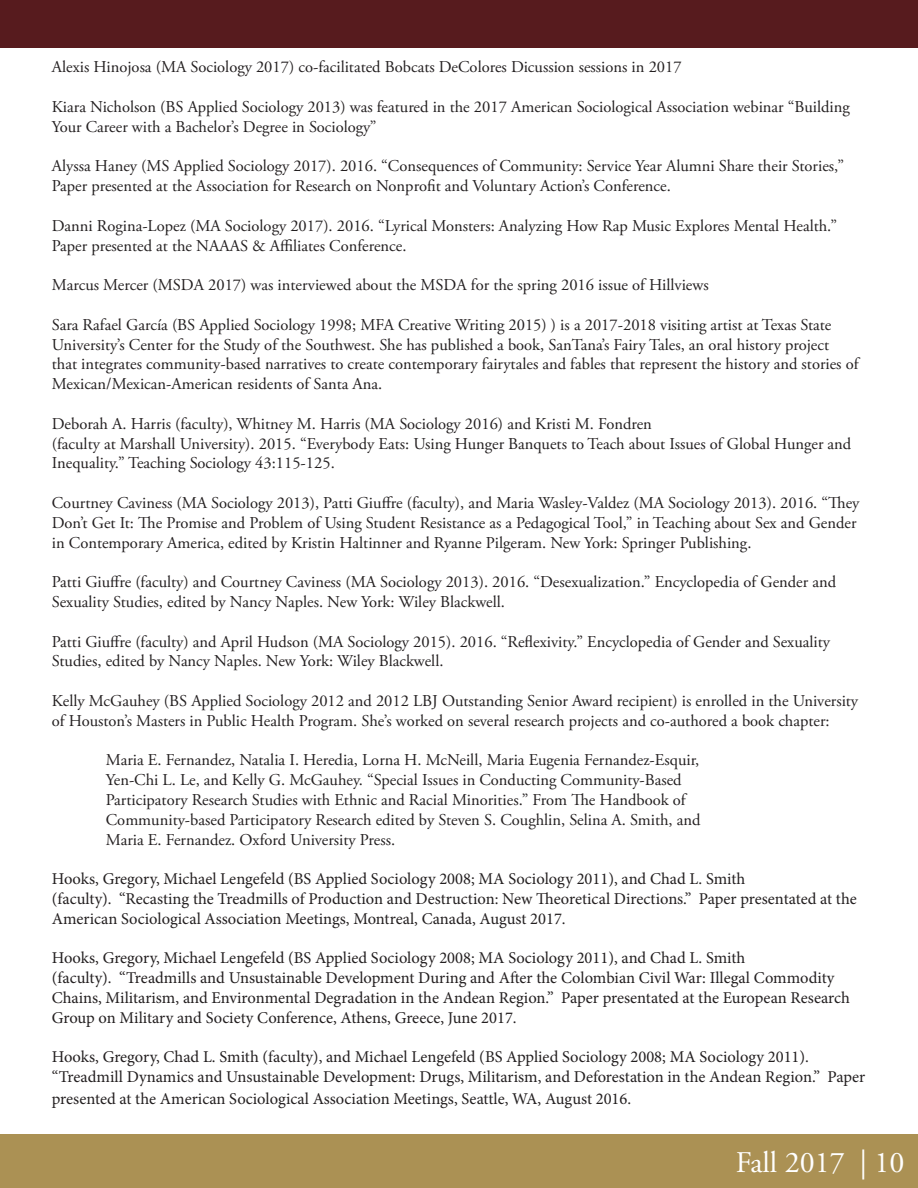
<style>
.page{position:relative;width:918px;height:1188px;background:#fff}
.page>*{position:absolute;margin:0;border:0;box-sizing:border-box;transform-origin:0 0}
.t1{font:30px "Adobe Garamond Pro";color:#fff}
.t2{font:16.5px/19.8px "Adobe Garamond Pro";color:#231f20}
.t3{font:16.5px/19.8px "Minion Pro";color:#231f20}
</style>
<div class="page">
<div style="left:0;top:1134px;width:918px;height:54px;background:#ab9154"></div>
<div style="left:0;top:0;width:918px;height:48px;background:#571b1e"></div>
<p class="t2" style="left:52px;top:58px;width:631px">Alexis Hinojosa (MA Sociology 2017) co-facilitated Bobcats DeColores Dicussion sessions in 2017</p>
<p class="t2" style="left:52px;top:97px;width:799px">Kiara Nicholson (BS Applied Sociology 2013) was featured in the 2017 American Sociological Association webinar “Building<br>Your Career with a Bachelor’s Degree in Sociology”</p>
<p class="t2" style="left:52px;top:157px;width:794px">Alyssa Haney (MS Applied Sociology 2017). 2016. “Consequences of Community: Service Year Alumni Share their Stories,”<br>Paper presented at the Association for Research on Nonprofit and Voluntary Action’s Conference.</p>
<p class="t2" style="left:52px;top:216px;width:787px">Danni Rogina-Lopez (MA Sociology 2017). 2016. “Lyrical Monsters: Analyzing How Rap Music Explores Mental Health.”<br>Paper presented at the NAAAS &amp; Affiliates Conference.</p>
<p class="t2" style="left:52px;top:276px;width:658px">Marcus Mercer (MSDA 2017) was interviewed about the MSDA for the spring 2016 issue of Hillviews</p>
<p class="t2" style="left:52px;top:315px;width:808px">Sara Rafael García (BS Applied Sociology 1998; MFA Creative Writing 2015) ) is a 2017-2018 visiting artist at Texas State University’s Center for the Study of the Southwest. She has published a book, SanTana’s Fairy Tales, an oral history project that integrates community-based narratives to create contemporary fairytales and fables that represent the history and stories of Mexican/Mexican-American residents of Santa Ana.</p>
<p class="t2" style="left:52px;top:414px;width:602px">Deborah A. Harris (faculty), Whitney M. Harris (MA Sociology 2016) and Kristi M. Fondren</p>
<p class="t2" style="left:52px;top:434px;width:801px">(faculty at Marshall University). 2015. “Everybody Eats: Using Hunger Banquets to Teach about Issues of Global Hunger and<br>Inequality.” Teaching Sociology 43:115-125.</p>
<p class="t2" style="left:52px;top:493px;width:809px">Courtney Caviness (MA Sociology 2013), Patti Giuffre (faculty), and Maria Wasley-Valdez (MA Sociology 2013). 2016. “They<br>Don’t Get It: The Promise and Problem of Using Student Resistance as a Pedagogical Tool,” in Teaching about Sex and Gender in Contemporary America, edited by Kristin Haltinner and Ryanne Pilgeram. New York: Springer Publishing.</p>
<p class="t2" style="left:52px;top:573px;width:786px">Patti Giuffre (faculty) and Courtney Caviness (MA Sociology 2013). 2016. “Desexualization.” Encyclopedia of Gender and<br>Sexuality Studies, edited by Nancy Naples. New York: Wiley Blackwell.</p>
<p class="t2" style="left:52px;top:632px;width:780px">Patti Giuffre (faculty) and April Hudson (MA Sociology 2015). 2016. “Reflexivity.” Encyclopedia of Gender and Sexuality<br>Studies, edited by Nancy Naples. New York: Wiley Blackwell.</p>
<p class="t2" style="left:52px;top:691px;width:808px">Kelly McGauhey (BS Applied Sociology 2012 and 2012 LBJ Outstanding Senior Award recipient) is enrolled in the University of Houston’s Masters in Public Health Program. She’s worked on several research projects and co-authored a book chapter:</p>
<p class="t2" style="left:106px;top:751px;width:595px">Maria E. Fernandez, Natalia I. Heredia, Lorna H. McNeill, Maria Eugenia Fernandez-Esquir,</p>
<p class="t2" style="left:106px;top:771px;width:577px">Yen-Chi L. Le, and Kelly G. McGauhey. “Special Issues in Conducting Community-Based</p>
<p class="t2" style="left:106px;top:790px;width:581px">Participatory Research Studies with Ethnic and Racial Minorities.” From The Handbook of</p>
<p class="t2" style="left:106px;top:810px;width:596px">Community-based Participatory Research edited by Steven S. Coughlin, Selina A. Smith, and</p>
<p class="t2" style="left:106px;top:830px;width:291px">Maria E. Fernandez. Oxford University Press.</p>
<p class="t3" style="left:52px;top:869px;width:695px">Hooks, Gregory, Michael Lengefeld (BS Applied Sociology 2008; MA Sociology 2011), and Chad L. Smith</p>
<p class="t3" style="left:52px;top:889px;width:806px">(faculty). “Recasting the Treadmills of Production and Destruction: New Theoretical Directions.” Paper presentated at the<br>American Sociological Association Meetings, Montreal, Canada, August 2017.</p>
<p class="t3" style="left:52px;top:948px;width:695px">Hooks, Gregory, Michael Lengefeld (BS Applied Sociology 2008; MA Sociology 2011), and Chad L. Smith</p>
<p class="t3" style="left:52px;top:968px;width:800px">(faculty). “Treadmills and Unsustainable Development During and After the Colombian Civil War: Illegal Commodity<br>Chains, Militarism, and Environmental Degradation in the Andean Region.” Paper presentated at the European Research<br>Group on Military and Society Conference, Athens, Greece, June 2017.</p>
<p class="t3" style="left:52px;top:1047px;width:815px">Hooks, Gregory, Chad L. Smith (faculty), and Michael Lengefeld (BS Applied Sociology 2008; MA Sociology 2011). “Treadmill Dynamics and Unsustainable Development: Drugs, Militarism, and Deforestation in the Andean Region.” Paper</p>
<p class="t3" style="left:52px;top:1089px;width:581px">presented at the American Sociological Association Meetings, Seattle, WA, August 2016.</p>
<p class="t1" style="left:736px;top:1144px;width:170px">Fall 2017 | 10</p>
</div>
